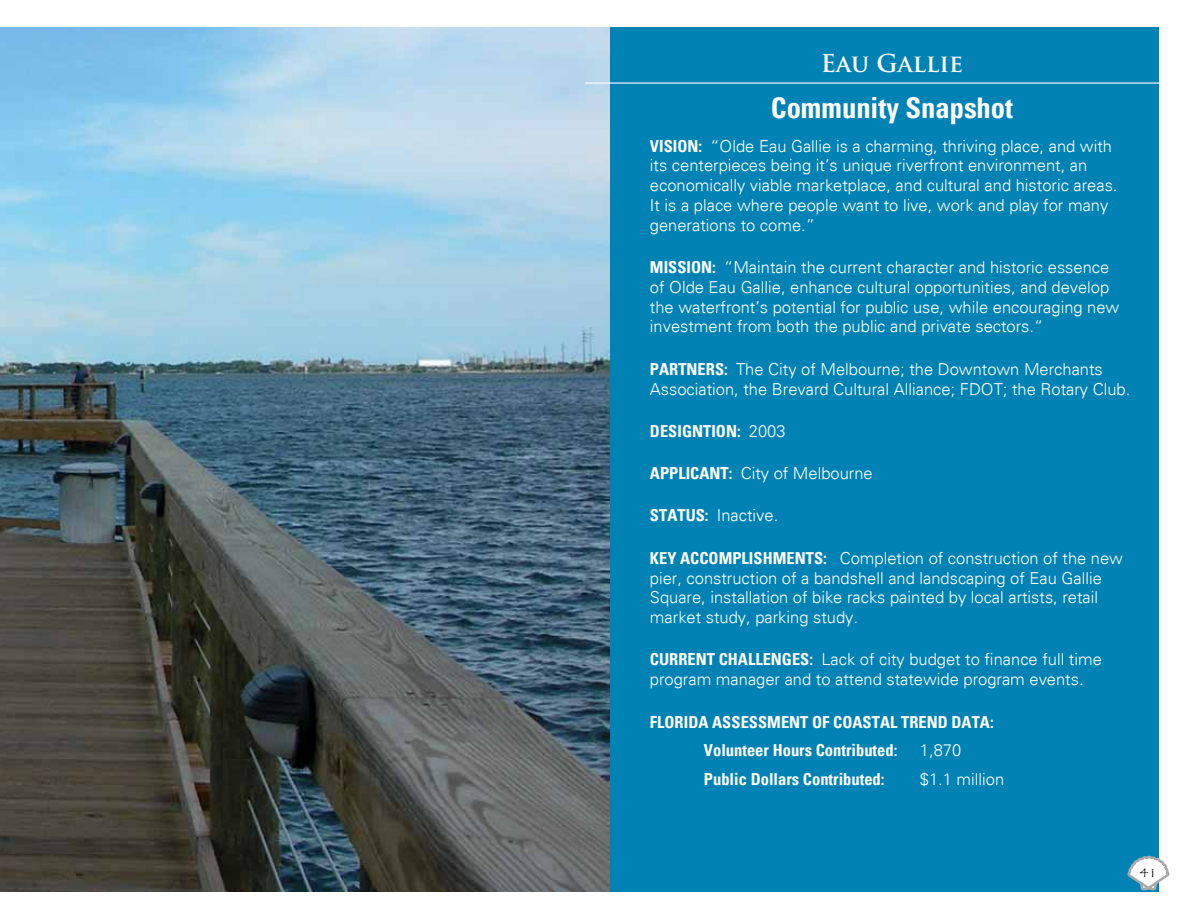
<style>
.page{position:relative;width:1188px;height:918px;background:#fff}
.page>*{position:absolute;margin:0;border:0;box-sizing:border-box;transform-origin:0 0}
.t1{font:700 condensed 28.5px "Univers";color:#fff}
.t2{font:700 24px "Trajan Pro";color:#fff}
.t3{font:300 16.5px/19.8px "Univers";color:#fff}
.t4{font:700 condensed 16.5px/28.8px "Univers";color:#fff}
.t5{font:15px "Papyrus";color:#000}
.s1{font-weight:700;font-stretch:condensed}
.s2{font-weight:300;font-stretch:normal}
</style>
<div class="page">
<div style="left:609px;top:27px;width:550px;height:865px;background:#0083b4"></div>
<img style="left:0;top:27px;width:609px;height:865px">
<hr style="left:585px;top:82px;width:603px;height:2px;background:#fff">
<svg style="left:1127px;top:855px;width:43px;height:36px"></svg>
<h2 class="t2" style="left:821px;top:48px;width:144px">Eau Gallie</h2>
<h1 class="t1" style="left:771px;top:91px;width:244px">Community Snapshot</h1>
<p class="t3" style="left:650px;top:136px;width:469px"><span class="s1">VISION:</span> “Olde Eau Gallie is a charming, thriving place, and with its centerpieces being it’s unique riverfront environment, an economically viable marketplace, and cultural and historic areas.<br>It is a place where people want to live, work and play for many generations to come.”</p>
<p class="t3" style="left:650px;top:257px;width:471px"><span class="s1">MISSION:</span> “Maintain the current character and historic essence of Olde Eau Gallie, enhance cultural opportunities, and develop the waterfront’s potential for public use, while encouraging new investment from both the public and private sectors.“</p>
<p class="t3" style="left:650px;top:359px;width:482px"><span class="s1">PARTNERS:</span> The City of Melbourne; the Downtown Merchants<br>Association, the Brevard Cultural Alliance; FDOT; the Rotary Club.</p>
<p class="t4" style="left:650px;top:417px;width:137px">DESIGNTION: <span class="s2">2003</span></p>
<p class="t3" style="left:650px;top:463px;width:224px"><span class="s1">APPLICANT:</span> City of Melbourne</p>
<p class="t3" style="left:650px;top:506px;width:130px"><span class="s1">STATUS:</span> Inactive.</p>
<p class="t3" style="left:650px;top:548px;width:475px"><span class="s1">KEY ACCOMPLISHMENTS:</span> Completion of construction of the new pier, construction of a bandshell and landscaping of Eau Gallie Square, installation of bike racks painted by local artists, retail market study, parking study.</p>
<p class="t3" style="left:650px;top:650px;width:454px"><span class="s1">CURRENT CHALLENGES:</span> Lack of city budget to finance full time program manager and to attend statewide program events.</p>
<p class="t4" style="left:704px;top:707px;width:291px;text-indent:-54px">FLORIDA ASSESSMENT OF COASTAL TREND DATA:<br>Volunteer Hours Contributed:</p>
<p class="t3" style="left:920px;top:741px;width:43px">1,870</p>
<p class="t4" style="left:704px;top:765px;width:182px">Public Dollars Contributed:</p>
<p class="t3" style="left:920px;top:769px;width:86px">$1.1 million</p>
<p class="t5" style="left:1140px;top:863px;width:19px">41</p>
</div>
